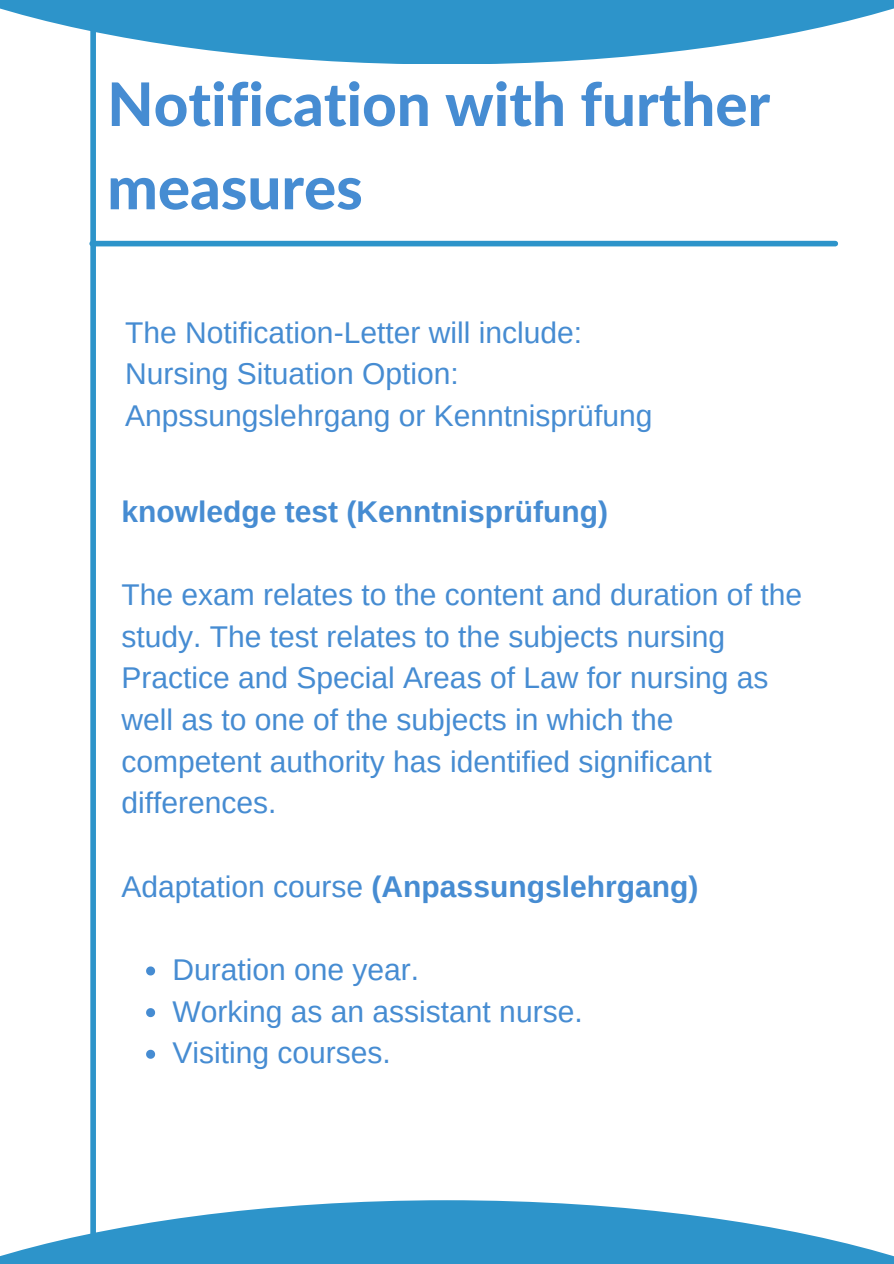
<style>
.page{position:relative;width:894px;height:1264px;background:#fff}
.page>*{position:absolute;margin:0;border:0;box-sizing:border-box;transform-origin:0 0}
.t1{font:800 60px/83.2px "Lato Latin";color:#468cd2}
.t2{font:30px/41.7px "Arimo";color:#468cd2}
.t3{font:700 30px "Arimo";color:#468cd2}
.s1{font-weight:400}
</style>
<div class="page">
<div style="left:90px;top:3px;width:6px;height:1257px;background:#2d94ca"></div>
<svg style="left:0;top:0;width:893px;height:64px;fill:#2d94ca"></svg>
<svg style="left:0;top:1200px;width:893px;height:63px;fill:#2d94ca"></svg>
<div style="left:92px;top:241px;width:743px;height:5px;background:#2d94ca"></div>
<svg style="left:146px;top:966px;width:9px;height:9px"></svg>
<svg style="left:146px;top:1008px;width:9px;height:9px"></svg>
<svg style="left:146px;top:1049px;width:9px;height:9px"></svg>
<h1 class="t1" style="left:107px;top:66px;width:664px">Notification with further measures</h1>
<p class="t2" style="left:125px;top:311px;width:528px">The Notification-Letter will include:<br>Nursing Situation Option:<br>Anpssungslehrgang or Kenntnisprüfung</p>
<p class="t3" style="left:121px;top:494px;width:488px">knowledge test (Kenntnisprüfung)</p>
<p class="t2" style="left:121px;top:574px;width:682px">The exam relates to the content and duration of the study. The test relates to the subjects nursing Practice and Special Areas of Law for nursing as well as to one of the subjects in which the competent authority has identified significant differences.</p>
<p class="t3" style="left:121px;top:869px;width:578px"><span class="s1">Adaptation course</span> (Anpassungslehrgang)</p>
<p class="t2" style="left:172px;top:948px;width:412px">Duration one year.<br>Working as an assistant nurse.<br>Visiting courses.</p>
</div>
